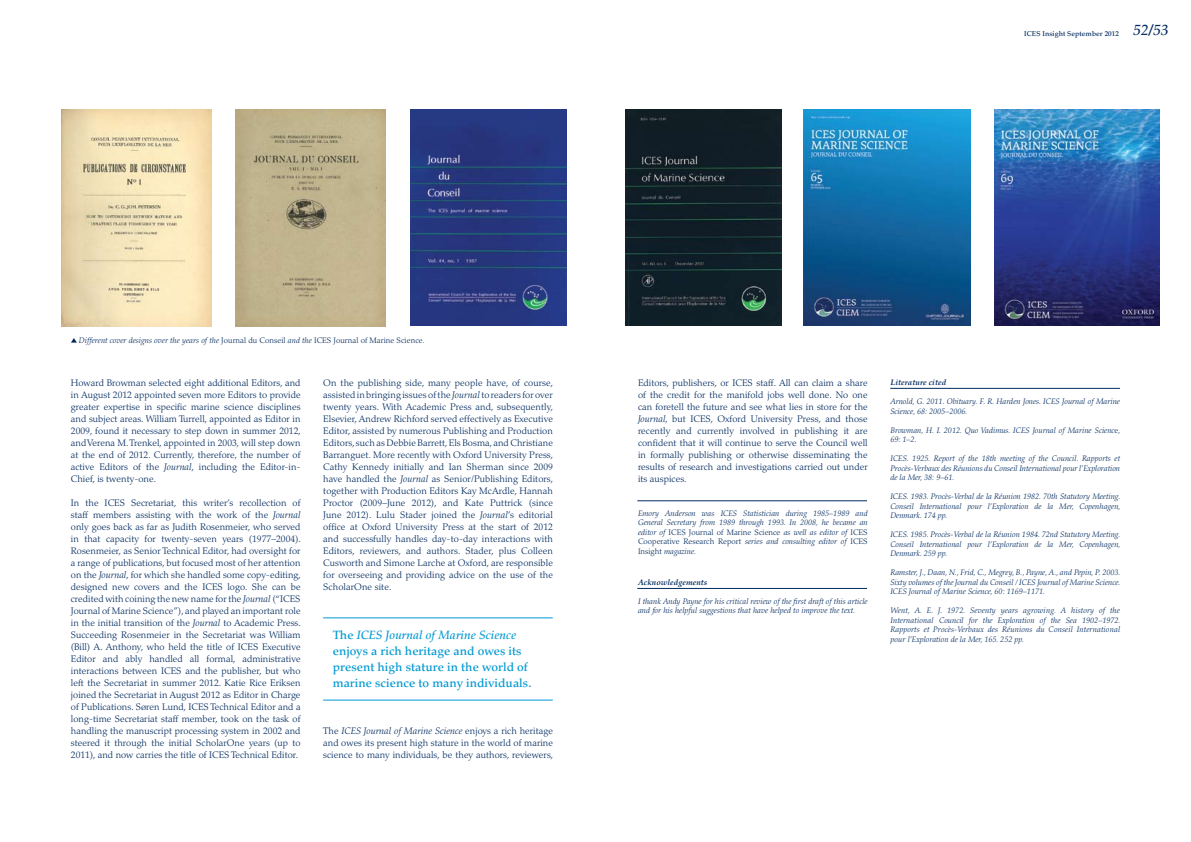
<style>
.page{position:relative;width:1191px;height:842px;background:#fff}
.page>*{position:absolute;margin:0;border:0;box-sizing:border-box;transform-origin:0 0}
.t1{font:500 12px/16px "Palatino";letter-spacing:.005em;color:#0098d2}
.t2{font:300 9.5px/12px "Palatino";letter-spacing:.005em;color:#002a5f;text-align:justify}
.t3{font:italic 300 8px/9.5px "Palatino";letter-spacing:.005em;color:#002a5f;text-align:justify}
.t4{font:italic 700 8px "Palatino";letter-spacing:.005em;color:#002a5f}
.t5{font:500 7px "Palatino";letter-spacing:.01em;color:#002a5f}
.s1{font-style:italic;font-size:15px}
.s2{font-style:normal}
.s3{font-style:italic}
</style>
<div class="page">
<hr style="left:637px;top:501px;width:230px;height:1px;background:#002a5f">
<hr style="left:637px;top:588px;width:230px;height:1px;background:#002a5f">
<hr style="left:890px;top:388px;width:230px;height:1px;background:#002a5f">
<svg style="left:71px;top:338px;width:6px;height:5px"></svg>
<hr style="left:323px;top:618px;width:230px;height:1px;background:#0098d2">
<hr style="left:323px;top:700px;width:230px;height:1px;background:#0098d2">
<img style="left:62px;top:110px;width:149px;height:216px">
<img style="left:236px;top:110px;width:149px;height:216px">
<img style="left:410px;top:110px;width:156px;height:216px">
<img style="left:626px;top:110px;width:155px;height:216px">
<img style="left:803px;top:110px;width:168px;height:215px">
<img style="left:995px;top:110px;width:164px;height:216px">
<p class="t5" style="left:1024px;top:29px;width:146px">ICES Insight September 2012 <span class="s1">52/53</span></p>
<p class="t3" style="left:79px;top:336px;width:347px">Different cover designs over the years of the <span class="s2">Journal du Conseil</span> and the <span class="s2">ICES Journal of Marine Science</span>.</p>
<p class="t2" style="left:71px;top:377px;width:231px">Howard Browman selected eight additional Editors, and in August 2012 appointed seven more Editors to provide greater expertise in specific marine science disciplines and subject areas. William Turrell, appointed as Editor in 2009, found it necessary to step down in summer 2012, and Verena M. Trenkel, appointed in 2003, will step down at the end of 2012. Currently, therefore, the number of active Editors of the <span class="s3">Journal</span>, including the Editor-in-Chief, is twenty-one.</p>
<p class="t2" style="left:71px;top:497px;width:231px">In the ICES Secretariat, this writer’s recollection of staff members assisting with the work of the <span class="s3">Journal </span>only goes back as far as Judith Rosenmeier, who served in that capacity for twenty-seven years (1977–2004).<br>Rosenmeier, as Senior Technical Editor, had oversight for a range of publications, but focused most of her attention on the <span class="s3">Journal</span>, for which she handled some copy-editing, designed new covers and the ICES logo. She can be credited with coining the new name for the <span class="s3">Journal</span> (“ICES Journal of Marine Science”), and played an important role in the initial transition of the <span class="s3">Journal</span> to Academic Press.<br>Succeeding Rosenmeier in the Secretariat was William (Bill) A. Anthony, who held the title of ICES Executive Editor and ably handled all formal, administrative interactions between ICES and the publisher, but who left the Secretariat in summer 2012. Katie Rice Eriksen joined the Secretariat in August 2012 as Editor in Charge of Publications. Søren Lund, ICES Technical Editor and a long-time Secretariat staff member, took on the task of handling the manuscript processing system in 2002 and steered it through the initial ScholarOne years (up to 2011), and now carries the title of ICES Technical Editor.</p>
<p class="t2" style="left:323px;top:377px;width:231px">On the publishing side, many people have, of course, assisted in bringing issues of the <span class="s3">Journal</span> to readers for over twenty years. With Academic Press and, subsequently, Elsevier, Andrew Richford served effectively as Executive Editor, assisted by numerous Publishing and Production Editors, such as Debbie Barrett, Els Bosma, and Christiane Barranguet. More recently with Oxford University Press, Cathy Kennedy initially and Ian Sherman since 2009 have handled the <span class="s3">Journal</span> as Senior/Publishing Editors, together with Production Editors Kay McArdle, Hannah Proctor (2009–June 2012), and Kate Puttrick (since June 2012). Lulu Stader joined the <span class="s3">Journal</span>’s editorial office at Oxford University Press at the start of 2012 and successfully handles day-to-day interactions with Editors, reviewers, and authors. Stader, plus Colleen Cusworth and Simone Larche at Oxford, are responsible for overseeing and providing advice on the use of the ScholarOne site.</p>
<p class="t1" style="left:333px;top:627px;width:200px">The <span class="s3">ICES Journal of Marine Science </span>enjoys a rich heritage and owes its present high stature in the world of marine science to many individuals.</p>
<p class="t2" style="left:323px;top:725px;width:231px">The <span class="s3">ICES Journal of Marine Science</span> enjoys a rich heritage and owes its present high stature in the world of marine science to many individuals, be they authors, reviewers,</p>
<p class="t2" style="left:638px;top:377px;width:231px">Editors, publishers, or ICES staff. All can claim a share of the credit for the manifold jobs well done. No one can foretell the future and see what lies in store for the <span class="s3">Journal</span>, but ICES, Oxford University Press, and those recently and currently involved in publishing it are confident that it will continue to serve the Council well in formally publishing or otherwise disseminating the results of research and investigations carried out under its auspices.</p>
<p class="t3" style="left:638px;top:509px;width:231px">Emory Anderson was ICES Statistician during 1985–1989 and General Secretary from 1989 through 1993. In 2008, he became an editor of <span class="s2">ICES Journal of Marine Science</span> as well as editor of <span class="s2">ICES Cooperative Research Report</span> series and consulting editor of <span class="s2">ICES Insight</span> magazine.</p>
<p class="t4" style="left:638px;top:577px;width:71px">Acknowledgements</p>
<p class="t3" style="left:638px;top:597px;width:231px">I thank Andy Payne for his critical review of the first draft of this article and for his helpful suggestions that have helped to improve the text.</p>
<p class="t4" style="left:890px;top:378px;width:57px">Literature cited</p>
<p class="t3" style="left:890px;top:397px;width:231px">Arnold, G. 2011. Obituary. F. R. Harden Jones. ICES Journal of Marine<br>Science, 68: 2005–2006.</p>
<p class="t3" style="left:890px;top:425px;width:232px">Browman, H. I. 2012. Quo Vadimus. ICES Journal of Marine Scienc<span class="s2">e</span>,<br>69: 1–2.</p>
<p class="t3" style="left:890px;top:454px;width:231px">ICES. 1925. Report of the 18th meeting of the Council. Rapports et Procès-Verbaux des Réunions du Conseil International pour l’Exploration de la Mer, 38: 9–61.</p>
<p class="t3" style="left:890px;top:492px;width:232px">ICES. 1983. Procès-Verbal de la Réunion 1982. 70th Statutory Meeting.<br>Conseil International pour l’Exploration de la Mer, Copenhagen, Denmark. 174 pp.</p>
<p class="t3" style="left:890px;top:530px;width:232px">ICES. 1985. Procès-Verbal de la Réunion 1984. 72nd Statutory Meeting.<br>Conseil International pour l’Exploration de la Mer, Copenhagen, Denmark. 259 pp.</p>
<p class="t3" style="left:890px;top:568px;width:232px">Ramster, J., Daan, N., Frid, C., Megrey, B., Payne, A., and Pepin, P. 2003.<br>Sixty volumes of the Journal du Conseil / ICES Journal of Marine Science.<br>ICES Journal of Marine Science, 60: 1169–1171.</p>
<p class="t3" style="left:890px;top:606px;width:232px">Went, A. E. J. 1972. Seventy years agrowing. A history of the International Council for the Exploration of the Sea 1902–1972.<br>Rapports et Procès-Verbaux des Réunions du Conseil International pour l’Exploration de la Mer, 165. 252 pp.</p>
</div>
